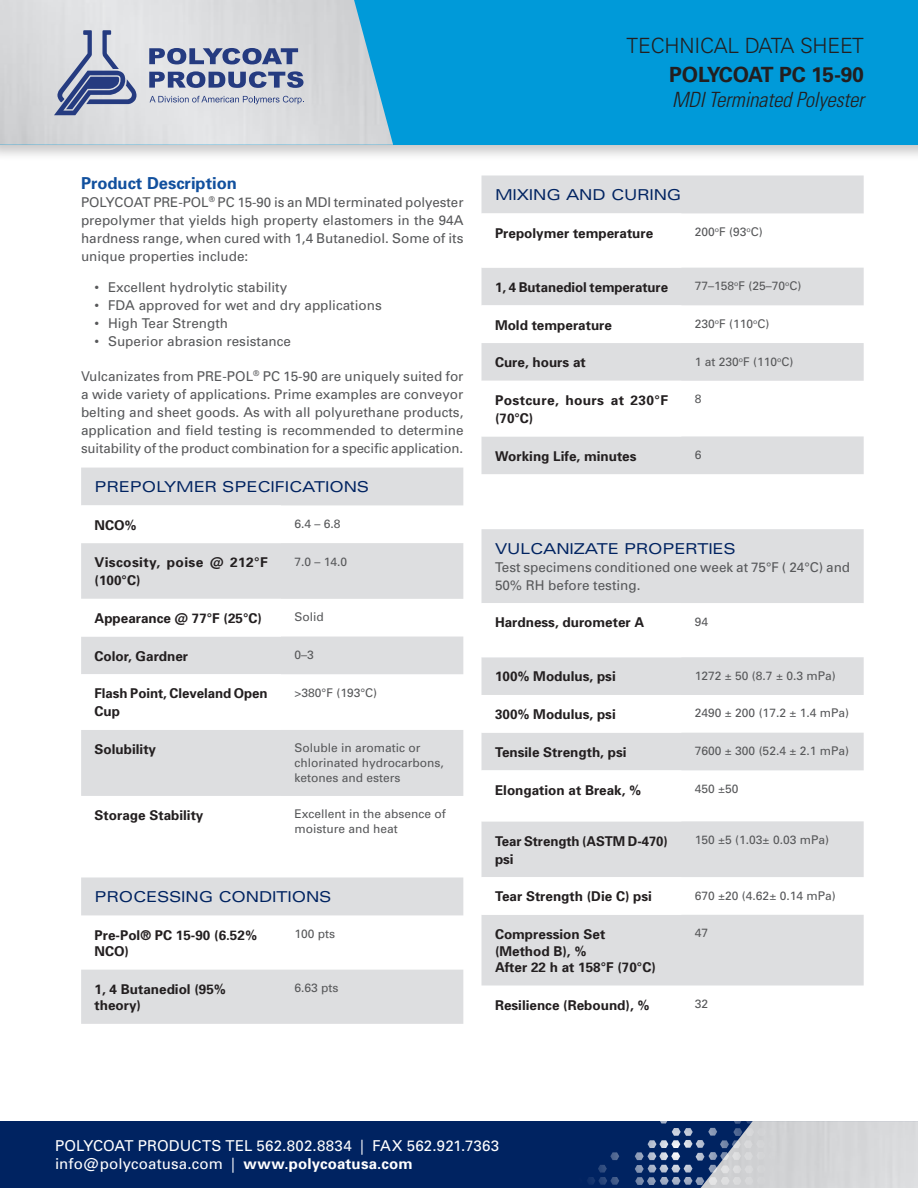
<style>
.page{position:relative;width:918px;height:1188px;background:#fff}
.page>*{position:absolute;margin:0;border:0;box-sizing:border-box;transform-origin:0 0}
.t1{font:italic 300 condensed 21px "Univers LT Std";letter-spacing:-.01em;color:#231f20}
.t2{font:300 21px "Univers LT Std";letter-spacing:-.01em;color:#231f20}
.t3{font:700 21px "Univers LT Std";letter-spacing:-.01em;color:#231f20}
.t4{font:700 16.5px "Univers";color:#11509e}
.t5{font:15px/18px "Univers";letter-spacing:.01em;color:#fff}
.TD_Technical_Data_He{font:expanded 15px "Univers LT Std";letter-spacing:-.01em;color:#002361}
.Body{font:13.5px/18px "Univers";color:#57585a;text-align:justify}
.Body-2{font:700 13.5px/18px "Univers";color:#231f20}
.TD_Bold{font:700 13.5px/16.5px "Univers";color:#231f20}
.Body-3{font:700 13.5px/18px "Univers";letter-spacing:.025em;color:#231f20}
.TD_Column_2{font:12px/15px "Univers";color:#57585a}
.s1{font-weight:700}
</style>
<div class="page">
<div style="left:0;top:0;width:918px;height:162px;background:#231f20;opacity:.25"></div>
<div style="left:0;top:0;width:918px;height:145px;background:#009ad9"></div>
<img style="left:0;top:0;width:393px;height:145px">
<svg style="left:54px;top:30px;width:82px;height:85px;background:#a4abc2"></svg>
<svg style="left:149px;top:71px;width:155px;height:17px;background:#7885ab"></svg>
<svg style="left:149px;top:48px;width:149px;height:16px;background:#7885ab"></svg>
<svg style="left:150px;top:96px;width:154px;height:8px"></svg>
<div style="left:0;top:1121px;width:918px;height:67px;background:#002361"></div>
<div style="left:700px;top:1121px;width:218px;height:67px;background:#d5d6d8"></div>
<svg style="left:587px;top:1152px;width:32px;height:33px"></svg>
<svg style="left:635px;top:1121px;width:144px;height:64px"></svg>
<svg style="left:81px;top:468px;width:382px;height:328px;fill:#dddee0"></svg>
<svg style="left:81px;top:505px;width:200px;height:291px;fill:#dddee0"></svg>
<svg style="left:81px;top:878px;width:382px;height:146px;fill:#dddee0"></svg>
<svg style="left:482px;top:176px;width:382px;height:298px;fill:#dddee0"></svg>
<svg style="left:482px;top:213px;width:199px;height:223px"></svg>
<svg style="left:482px;top:529px;width:382px;height:457px;fill:#dddee0"></svg>
<svg style="left:482px;top:603px;width:199px;height:312px"></svg>
<p class="t4" style="left:81px;top:173px;width:157px">Product Description</p>
<p class="Body" style="left:81px;top:193px;width:384px">POLYCOAT PRE-POL<sup>®</sup> PC 15-90 is an MDI terminated polyester prepolymer that yields high property elastomers in the 94A hardness range, when cured with 1,4 Butanediol. Some of its unique properties include:</p>
<p class="Body" style="left:94px;top:278px;width:194px">• Excellent hydrolytic stability</p>
<p class="Body" style="left:94px;top:296px;width:289px">• FDA approved for wet and dry applications</p>
<p class="Body" style="left:94px;top:314px;width:135px">• High Tear Strength</p>
<p class="Body" style="left:94px;top:332px;width:198px">• Superior abrasion resistance</p>
<p class="Body" style="left:81px;top:367px;width:384px">Vulcanizates from PRE-POL<sup>®</sup> PC 15-90 are uniquely suited for a wide variety of applications. Prime examples are conveyor belting and sheet goods. As with all polyurethane products, application and field testing is recommended to determine suitability of the product combination for a specific application.</p>
<p class="TD_Technical_Data_He" style="left:95px;top:478px;width:276px">PREPOLYMER SPECIFICATIONS</p>
<p class="Body-2" style="left:95px;top:516px;width:44px">NCO%</p>
<p class="TD_Column_2" style="left:295px;top:516px;width:48px">6.4 – 6.8</p>
<p class="Body-3" style="left:95px;top:554px;width:175px">Viscosity, poise @ 212°F (100°C)</p>
<p class="TD_Column_2" style="left:295px;top:554px;width:54px">7.0 – 14.0</p>
<p class="Body-2" style="left:95px;top:609px;width:169px">Appearance @ 77°F (25°C)</p>
<p class="TD_Column_2" style="left:295px;top:610px;width:31px">Solid</p>
<p class="Body-2" style="left:95px;top:647px;width:95px">Color, Gardner</p>
<p class="TD_Column_2" style="left:295px;top:647px;width:21px">0–3</p>
<p class="Body-2" style="left:95px;top:685px;width:175px">Flash Point, Cleveland Open<br>Cup</p>
<p class="TD_Column_2" style="left:295px;top:685px;width:84px">&gt;380°F (193°C)</p>
<p class="Body-2" style="left:95px;top:740px;width:63px">Solubility</p>
<p class="TD_Column_2" style="left:295px;top:741px;width:151px">Soluble in aromatic or chlorinated hydrocarbons, ketones and esters</p>
<p class="TD_Bold" style="left:95px;top:807px;width:110px">Storage Stability</p>
<p class="TD_Column_2" style="left:295px;top:807px;width:153px">Excellent in the absence of moisture and heat</p>
<p class="TD_Technical_Data_He" style="left:95px;top:888px;width:238px">PROCESSING CONDITIONS</p>
<p class="TD_Bold" style="left:95px;top:927px;width:164px">Pre-Pol® PC 15-90 (6.52%<br>NCO)</p>
<p class="TD_Column_2" style="left:295px;top:926px;width:42px">100 pts</p>
<p class="TD_Bold" style="left:95px;top:981px;width:133px">1, 4 Butanediol (95% theory)</p>
<p class="TD_Column_2" style="left:295px;top:981px;width:46px">6.63 pts</p>
<h1 class="t2" style="left:627px;top:33px;width:239px">TECHNICAL DATA SHEET</h1>
<h1 class="t3" style="left:669px;top:62px;width:196px">POLYCOAT PC 15-90</h1>
<h1 class="t1" style="left:672px;top:87px;width:193px">MDI Terminated Polyester</h1>
<p class="TD_Technical_Data_He" style="left:495px;top:186px;width:188px">MIXING AND CURING</p>
<p class="Body-2" style="left:495px;top:224px;width:160px">Prepolymer temperature</p>
<p class="TD_Column_2" style="left:695px;top:224px;width:69px">200<sup>o</sup>F (93<sup>o</sup>C)</p>
<p class="Body-2" style="left:495px;top:278px;width:175px">1, 4 Butanediol temperature</p>
<p class="TD_Column_2" style="left:695px;top:279px;width:108px">77–158<sup>o</sup>F (25–70<sup>o</sup>C)</p>
<p class="Body-2" style="left:495px;top:316px;width:119px">Mold temperature</p>
<p class="TD_Column_2" style="left:695px;top:316px;width:76px">230<sup>o</sup>F (110<sup>o</sup>C)</p>
<p class="Body-2" style="left:495px;top:353px;width:92px">Cure, hours at</p>
<p class="TD_Column_2" style="left:695px;top:354px;width:100px">1 at 230<sup>o</sup>F (110<sup>o</sup>C)</p>
<p class="Body-3" style="left:495px;top:391px;width:175px">Postcure, hours at 230°F (70°C)</p>
<p class="TD_Column_2" style="left:695px;top:392px;width:8px">8</p>
<p class="Body-2" style="left:495px;top:447px;width:143px">Working Life, minutes</p>
<p class="TD_Column_2" style="left:695px;top:447px;width:8px">6</p>
<p class="TD_Technical_Data_He" style="left:495px;top:539px;width:242px">VULCANIZATE PROPERTIES</p>
<p class="Body" style="left:495px;top:558px;width:357px">Test specimens conditioned one week at 75°F ( 24°C) and<br>50% RH before testing.</p>
<p class="Body-2" style="left:495px;top:613px;width:151px">Hardness, durometer A</p>
<p class="TD_Column_2" style="left:695px;top:614px;width:15px">94</p>
<p class="Body-2" style="left:495px;top:668px;width:122px">100% Modulus, psi</p>
<p class="TD_Column_2" style="left:695px;top:668px;width:142px">1272 ± 50 (8.7 ± 0.3 mPa)</p>
<p class="Body-2" style="left:495px;top:705px;width:122px">300% Modulus, psi</p>
<p class="TD_Column_2" style="left:695px;top:706px;width:156px">2490 ± 200 (17.2 ± 1.4 mPa)</p>
<p class="Body-2" style="left:495px;top:743px;width:133px">Tensile Strength, psi</p>
<p class="TD_Column_2" style="left:695px;top:744px;width:156px">7600 ± 300 (52.4 ± 2.1 mPa)</p>
<p class="Body-2" style="left:495px;top:781px;width:148px">Elongation at Break, %</p>
<p class="TD_Column_2" style="left:695px;top:781px;width:45px">450 ±50</p>
<p class="Body-2" style="left:495px;top:832px;width:175px">Tear Strength (ASTM D-470) psi</p>
<p class="TD_Column_2" style="left:695px;top:832px;width:136px">150 ±5 (1.03± 0.03 mPa)</p>
<p class="Body-2" style="left:495px;top:888px;width:159px">Tear Strength (Die C) psi</p>
<p class="TD_Column_2" style="left:695px;top:888px;width:142px">670 ±20 (4.62± 0.14 mPa)</p>
<p class="TD_Bold" style="left:495px;top:926px;width:112px">Compression Set</p>
<p class="TD_Bold" style="left:495px;top:942px;width:93px">(Method B), %</p>
<p class="TD_Bold" style="left:495px;top:959px;width:162px">After 22 h at 158°F (70°C)</p>
<p class="TD_Column_2" style="left:695px;top:926px;width:15px">47</p>
<p class="TD_Bold" style="left:495px;top:997px;width:156px">Resilience (Rebound), %</p>
<p class="TD_Column_2" style="left:695px;top:996px;width:15px">32</p>
<p class="t5" style="left:55px;top:1137px;width:446px">POLYCOAT PRODUCTS TEL 562.802.8834 | FAX 562.921.7363 info@polycoatusa.com | <span class="s1">www.polycoatusa.com</span></p>
</div>
